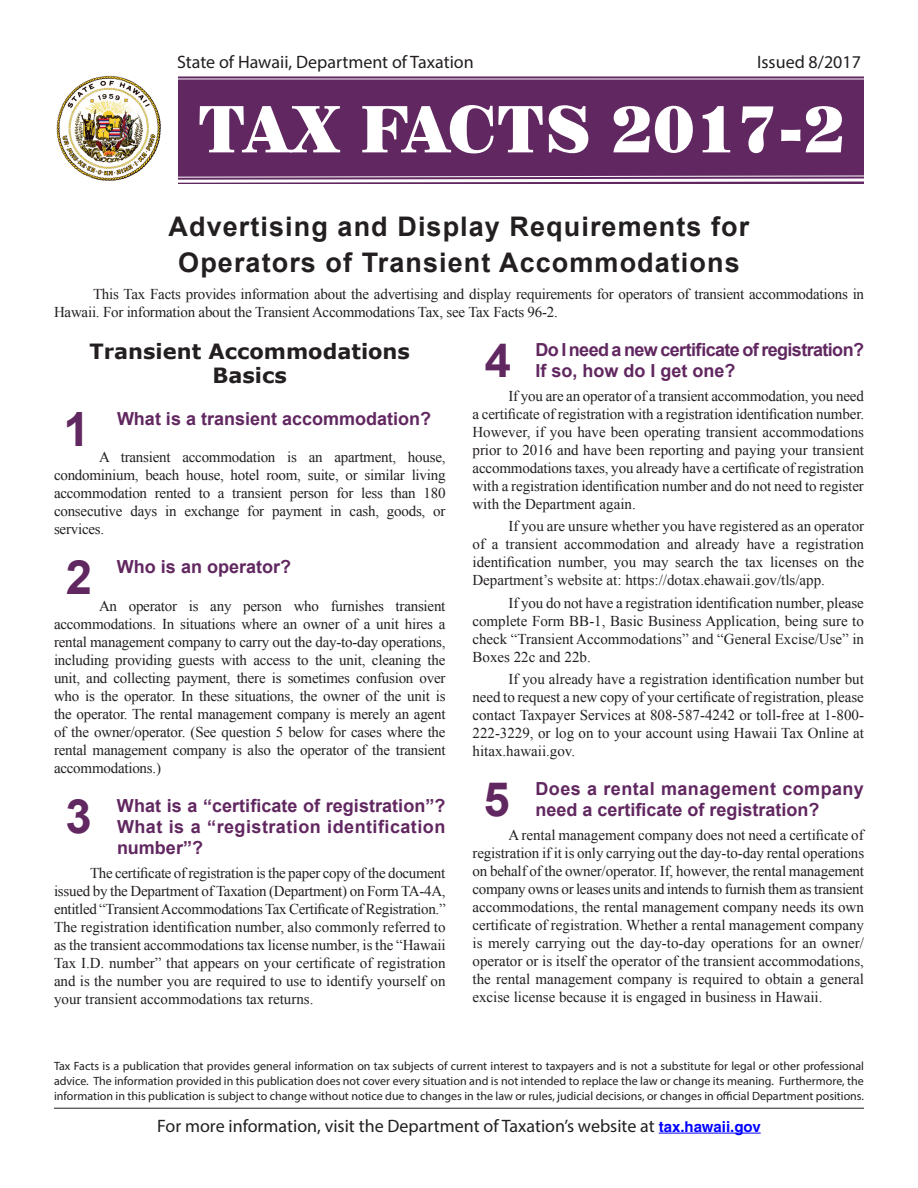
<style>
.page{position:relative;width:918px;height:1188px;background:#fff}
.page>*{position:absolute;margin:0;border:0;box-sizing:border-box;transform-origin:0 0}
.Tax_Facts{font:900 66px "Century 725 BT";color:#fff;scale:.91 1}
.Question{font:700 47.4px "Arial";color:#612760}
.t1{font:700 27px/36px "Arial";letter-spacing:.04em;color:#231f20;text-align:center}
.Heading_2{font:700 21px/24px "Verdana";color:#231f20;text-align:center}
.Question-2{font:700 18px/21px "Arial";color:#612760;text-align:justify}
.Footer_2{font:18px "Myriad Pro";color:#231f20}
.Question-3{font:700 18px/21px "Arial";letter-spacing:-.035em;color:#612760}
.Answer{font:15px/18px "Times New Roman";color:#231f20;text-align:justify}
.Answer_one_line_ques{font:15px/18px "Times New Roman";letter-spacing:-.015em;color:#231f20;text-align:justify}
.Introduction{font:15px/18px "Times New Roman";letter-spacing:-.015em;color:#231f20}
.t2{font:12px/15px "Myriad Pro";color:#231f20;text-align:justify}
.s1{font-family:"Helvetica";font-weight:700;font-size:15px;color:#00f}
</style>
<div class="page">
<hr style="left:659px;top:1133px;width:102px;height:1px;background:#00f">
<hr style="left:54px;top:1108px;width:810px;height:1px;background:#231f20">
<img style="left:56px;top:75px;width:105px;height:106px">
<div style="left:178px;top:76px;width:686px;height:108px;background:#612760"></div>
<hr style="left:177px;top:78px;width:688px;height:1px;background:#fff">
<svg style="left:178px;top:175px;width:686px;height:8px"></svg>
<p class="Footer_2" style="left:177px;top:50px;width:298px">State of Hawaii, Department of Taxation</p>
<p class="Footer_2" style="left:757px;top:50px;width:105px">Issued 8/2017</p>
<p class="Tax_Facts" style="left:197px;top:89px;width:714px">TAX FACTS 2017-2</p>
<p class="t1" style="left:169px;top:209px;width:582px">Advertising and Display Requirements for<br>Operators of Transient Accommodations</p>
<p class="Introduction" style="left:54px;top:284px;width:812px;text-indent:39px">This Tax Facts provides information about the advertising and display requirements for operators of transient accommodations in<br>Hawaii. For information about the Transient Accommodations Tax, see Tax Facts 96-2.</p>
<p class="Heading_2" style="left:89px;top:339px;width:322px">Transient Accommodations<br>Basics</p>
<p class="Question" style="left:63px;top:397px;width:28px">1</p>
<p class="Question-2" style="left:117px;top:408px;width:316px">What is a transient accommodation?</p>
<p class="Answer_one_line_ques" style="left:54px;top:448px;width:393px;text-indent:45px">A transient accommodation is an apartment, house, condominium, beach house, hotel room, suite, or similar living accommodation rented to a transient person for less than 180 consecutive days in exchange for payment in cash, goods, or services.</p>
<p class="Question" style="left:66px;top:546px;width:28px">2</p>
<p class="Question-2" style="left:117px;top:557px;width:176px">Who is an operator?</p>
<p class="Answer_one_line_ques" style="left:54px;top:596px;width:393px;text-indent:45px">An operator is any person who furnishes transient accommodations. In situations where an owner of a unit hires a rental management company to carry out the day-to-day operations, including providing guests with access to the unit, cleaning the unit, and collecting payment, there is sometimes confusion over who is the operator. In these situations, the owner of the unit is the operator. The rental management company is merely an agent of the owner/operator. (See question 5 below for cases where the rental management company is also the operator of the transient accommodations.)</p>
<p class="Question" style="left:65px;top:784px;width:28px">3</p>
<p class="Question-2" style="left:117px;top:795px;width:330px">What is a “certificate of registration”?<br>What is a “registration identification number”?</p>
<p class="Answer" style="left:54px;top:863px;width:393px;text-indent:36px">The certificate of registration is the paper copy of the document issued by the Department of Taxation (Department) on Form TA-4A, entitled “Transient Accommodations Tax Certificate of Registration.” The registration identification number, also commonly referred to as the transient accommodations tax license number, is the “Hawaii Tax I.D. number” that appears on your certificate of registration and is the number you are required to use to identify yourself on your transient accommodations tax returns.</p>
<p class="Question" style="left:485px;top:328px;width:28px">4</p>
<p class="Question-3" style="left:536px;top:339px;width:330px">Do I need a new certificate of registration?<br>If so, how do I get one?</p>
<p class="Answer" style="left:472px;top:386px;width:393px;text-indent:36px">If you are an operator of a transient accommodation, you need a certificate of registration with a registration identification number.<br>However, if you have been operating transient accommodations prior to 2016 and have been reporting and paying your transient accommodations taxes, you already have a certificate of registration with a registration identification number and do not need to register with the Department again.</p>
<p class="Answer" style="left:472px;top:517px;width:393px;text-indent:36px">If you are unsure whether you have registered as an operator of a transient accommodation and already have a registration identification number, you may search the tax licenses on the Department’s website at: https://dotax.ehawaii.gov/tls/app.</p>
<p class="Answer" style="left:472px;top:593px;width:393px;text-indent:36px">If you do not have a registration identification number, please complete Form BB-1, Basic Business Application, being sure to check “Transient Accommodations” and “General Excise/Use” in Boxes 22c and 22b.</p>
<p class="Answer" style="left:472px;top:670px;width:393px;text-indent:36px">If you already have a registration identification number but need to request a new copy of your certificate of registration, please contact Taxpayer Services at 808-587-4242 or toll-free at 1-800- 222-3229, or log on to your account using Hawaii Tax Online at hitax.hawaii.gov.</p>
<p class="Question" style="left:484px;top:768px;width:28px">5</p>
<p class="Question-2" style="left:536px;top:779px;width:330px">Does a rental management company need a certificate of registration?</p>
<p class="Answer" style="left:472px;top:826px;width:393px;text-indent:36px">A rental management company does not need a certificate of registration if it is only carrying out the day-to-day rental operations on behalf of the owner/operator. If, however, the rental management company owns or leases units and intends to furnish them as transient accommodations, the rental management company needs its own certificate of registration. Whether a rental management company is merely carrying out the day-to-day operations for an owner/ operator or is itself the operator of the transient accommodations, the rental management company is required to obtain a general excise license because it is engaged in business in Hawaii.</p>
<p class="t2" style="left:54px;top:1058px;width:812px">Tax Facts is a publication that provides general information on tax subjects of current interest to taxpayers and is not a substitute for legal or other professional advice. The information provided in this publication does not cover every situation and is not intended to replace the law or change its meaning. Furthermore, the information in this publication is subject to change without notice due to changes in the law or rules, judicial decisions, or changes in official Department positions.</p>
<p class="Footer_2" style="left:157px;top:1114px;width:605px">For more information, visit the Department of Taxation’s website at <span class="s1">tax.hawaii.gov</span></p>
</div>
